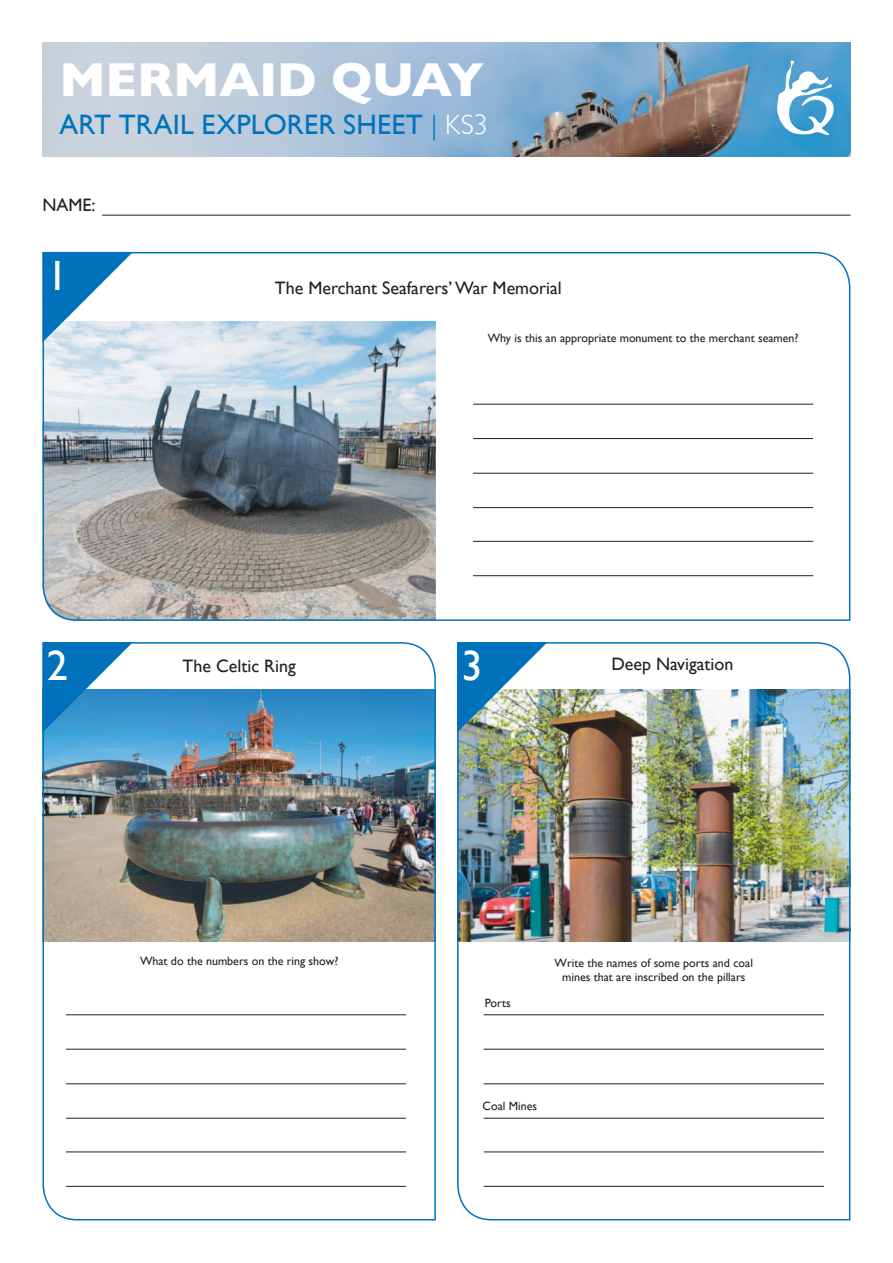
<style>
.page{position:relative;width:893px;height:1263px;background:#fff}
.page>*{position:absolute;margin:0;border:0;box-sizing:border-box;transform-origin:0 0}
.t1{font:700 48.6px "Gill Sans";letter-spacing:-.01em;color:#fff}
.t2{font:42.3px "Gill Sans";color:#fff}
.t3{font:28.05px "Gill Sans";letter-spacing:.005em;color:#0072bc}
.t4{font:300 28.05px "Gill Sans";color:#fff}
.t5{font:18px "Gill Sans";color:#231f20}
.t6{font:12px/14.4px "Gill Sans";color:#231f20;text-align:center}
.s1{color:#0072bc}
</style>
<div class="page">
<img style="left:457px;top:642px;width:394px;height:579px">
<svg style="left:42px;top:251px;width:809px;height:370px"></svg>
<svg style="left:43px;top:252px;width:90px;height:90px"></svg>
<img style="left:457px;top:642px;width:90px;height:90px">
<hr style="left:102px;top:215px;width:748px;height:1px;background:#231f20">
<hr style="left:473px;top:404px;width:340px;height:1px;background:#231f20">
<hr style="left:473px;top:438px;width:340px;height:1px;background:#231f20">
<hr style="left:473px;top:473px;width:340px;height:1px;background:#231f20">
<hr style="left:473px;top:507px;width:340px;height:1px;background:#231f20">
<hr style="left:473px;top:541px;width:340px;height:1px;background:#231f20">
<hr style="left:473px;top:575px;width:340px;height:1px;background:#231f20">
<hr style="left:484px;top:1014px;width:340px;height:1px;background:#231f20">
<hr style="left:484px;top:1049px;width:340px;height:1px;background:#231f20">
<hr style="left:484px;top:1083px;width:340px;height:1px;background:#231f20">
<hr style="left:484px;top:1118px;width:340px;height:1px;background:#231f20">
<hr style="left:484px;top:1152px;width:340px;height:1px;background:#231f20">
<hr style="left:484px;top:1186px;width:340px;height:1px;background:#231f20">
<img style="left:43px;top:43px;width:807px;height:113px">
<svg style="left:776px;top:60px;width:61px;height:76px"></svg>
<img style="left:42px;top:642px;width:394px;height:579px">
<h1 class="t1" style="left:60px;top:51px;width:426px">MERMAID QUAY</h1>
<h3 class="t3" style="left:60px;top:108px;width:244px">Art Trail Explorer</h3>
<h3 class="t3" style="left:343px;top:108px;width:50px">Sheet</h3>
<h3 class="t4" style="left:431px;top:109px;width:58px"><span class="s1">|</span> KS3</h3>
<h3 class="t5" style="left:43px;top:194px;width:55px">NAME:</h3>
<h2 class="t2" style="left:47px;top:250px;width:23px">1</h2>
<h3 class="t5" style="left:275px;top:278px;width:288px">The Merchant Seafarers’ War Memorial</h3>
<p class="t6" style="left:488px;top:331px;width:312px">Why is this an appropriate monument to the merchant seamen?</p>
<h2 class="t2" style="left:47px;top:641px;width:23px">2</h2>
<h3 class="t5" style="left:183px;top:655px;width:115px">The Celtic Ring</h3>
<p class="t6" style="left:140px;top:954px;width:200px">What do the numbers on the ring show?</p>
<h2 class="t2" style="left:461px;top:641px;width:23px">3</h2>
<h3 class="t5" style="left:611px;top:653px;width:123px">Deep Navigation</h3>
<p class="t6" style="left:485px;top:995px;width:28px">Ports</p>
<p class="t6" style="left:555px;top:955px;width:200px">Write the names of some ports and coal mines that are inscribed on the pillars</p>
<p class="t6" style="left:483px;top:1098px;width:56px">Coal Mines</p>
</div>
